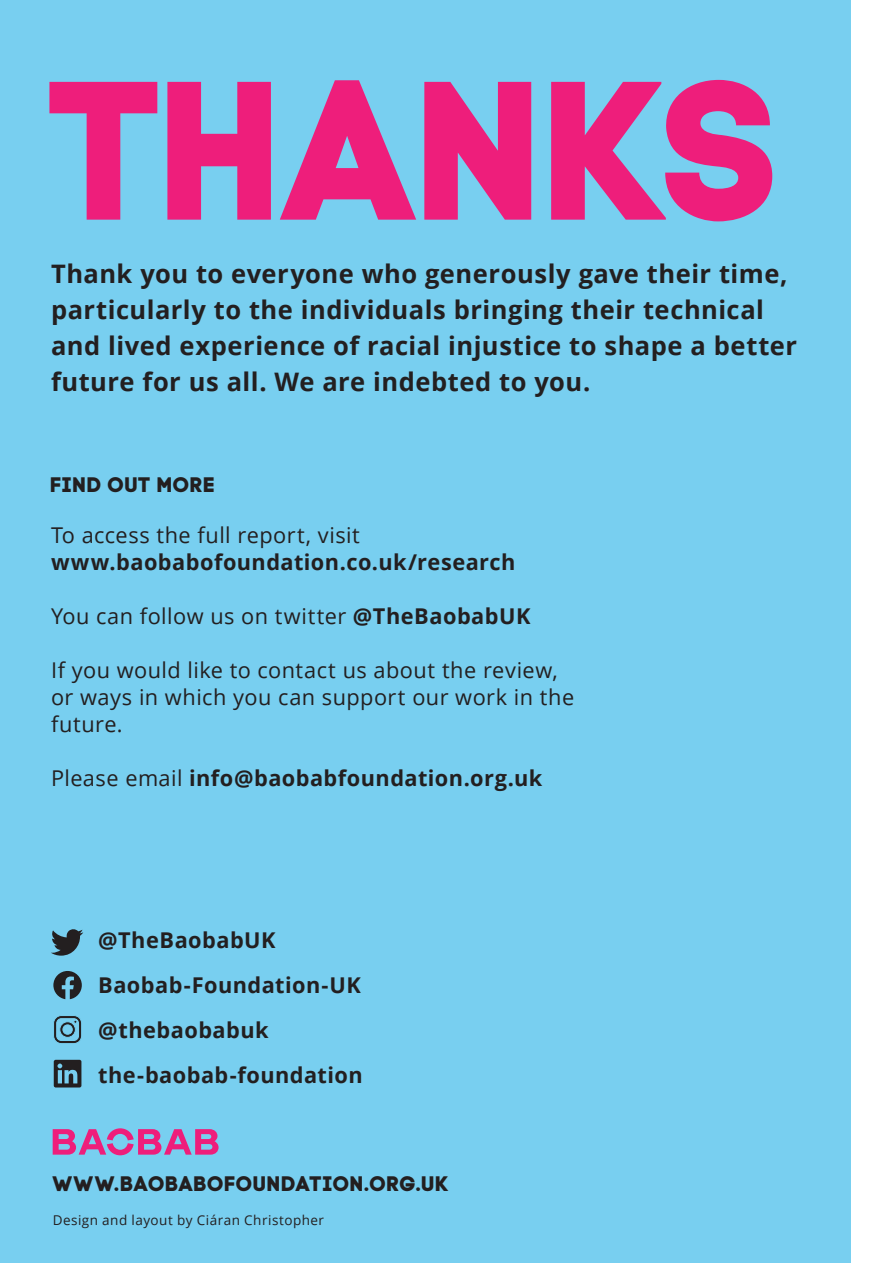
<style>
.page{position:relative;width:893px;height:1263px;background:#fff}
.page>*{position:absolute;margin:0;border:0;box-sizing:border-box;transform-origin:0 0}
.t1{font:196.8px "Code Pro Bold";letter-spacing:-.01em;color:#ee1e7b}
.t2{font:700 25.5px/36px "Open Sans";letter-spacing:.02em;color:#231f20}
.t3{font:700 21.75px/27px "Open Sans";letter-spacing:.02em;color:#231f20}
.t4{font:21.75px/27px "Open Sans";letter-spacing:.02em;color:#231f20}
.t5{font:21px "Code Pro Bold";letter-spacing:.03em;color:#231f20}
.t6{font:13.5px "Open Sans";letter-spacing:.035em;color:#231f20}
.s1{font-weight:400}
.s2{font-weight:700}
</style>
<div class="page">
<div style="left:0;top:0;width:850px;height:1263px;background:#78cff0"></div>
<svg style="left:53px;top:1128px;width:166px;height:27px"></svg>
<svg style="left:53px;top:1015px;width:29px;height:29px"></svg>
<svg style="left:54px;top:1060px;width:27px;height:27px"></svg>
<svg style="left:53px;top:971px;width:29px;height:28px"></svg>
<svg style="left:51px;top:929px;width:32px;height:27px"></svg>
<p class="t1" style="left:51px;top:32px;width:735px">THANKS</p>
<p class="t2" style="left:51px;top:255px;width:748px">Thank you to everyone who generously gave their time, particularly to the individuals bringing their technical and lived experience of racial injustice to shape a better future for us all. We are indebted to you.</p>
<p class="t5" style="left:51px;top:472px;width:166px">FIND OUT MORE</p>
<p class="t3" style="left:51px;top:521px;width:466px"><span class="s1">To access the full report, visit </span>www.baobabofoundation.co.uk/research</p>
<p class="t4" style="left:51px;top:602px;width:481px">You can follow us on twitter <span class="s2">@TheBaobabUK</span></p>
<p class="t4" style="left:51px;top:656px;width:525px">If you would like to contact us about the review, or ways in which you can support our work in the future.</p>
<p class="t3" style="left:51px;top:764px;width:493px"><span class="s1">Please email</span> info@baobabfoundation.org.uk</p>
<p class="t3" style="left:98px;top:926px;width:179px">@TheBaobabUK</p>
<p class="t3" style="left:98px;top:971px;width:264px">Baobab-Foundation-UK</p>
<p class="t3" style="left:98px;top:1016px;width:172px">@thebaobabuk</p>
<p class="t3" style="left:98px;top:1061px;width:266px">the-baobab-foundation</p>
<p class="t5" style="left:53px;top:1170px;width:398px">WWW.BAOBABOFOUNDATION.ORG.UK</p>
<p class="t6" style="left:53px;top:1210px;width:273px">Design and layout by Ciáran Christopher</p>
</div>
